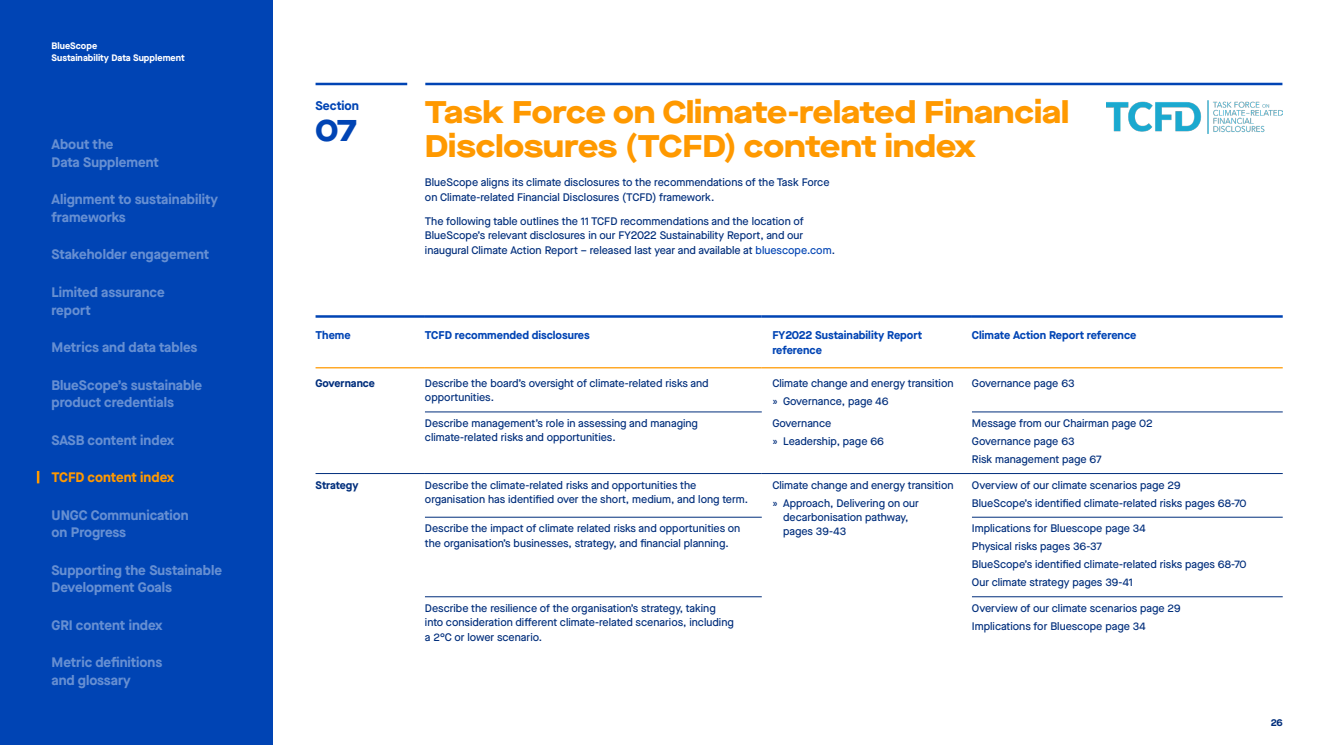
<style>
.page{position:relative;width:1325px;height:745px;background:#fff}
.page>*{position:absolute;margin:0;border:0;box-sizing:border-box;transform-origin:0 0}
.t1{font:800 expanded 31.25px/33.8px "Maison Neue";color:#f90}
.t2{font:800 expanded 31.25px "Maison Neue";color:#0044b4}
.t3{font:700 13.75px/17.5px "Maison Neue";color:#668fd2}
.t4{font:700 13.75px "Maison Neue";color:#f90}
.t5{font:700 12.5px "Maison Neue";color:#0044b4}
.t6{font:700 11.25px/14.8px "Maison Neue";color:#0044b4}
.t7{font:500 11px/17.9px "Maison Neue";color:#002e7c}
.t8{font:700 11px "Maison Neue";color:#002e7c}
.t9{font:700 10px "Maison Neue";color:#002e7c}
.t10{font:700 9.38px/11.9px "Maison Neue";color:#fff}
.s1{color:#0044b4}
</style>
<div class="page">
<div style="left:0;top:0;width:273px;height:744px;background:#0044b4"></div>
<svg style="left:37px;top:471px;width:2px;height:12px"></svg>
<hr style="left:315px;top:315px;width:110px;height:2px;background:#0044b4">
<hr style="left:425px;top:315px;width:336px;height:2px;background:#0044b4">
<hr style="left:761px;top:315px;width:210px;height:2px;background:#0044b4">
<hr style="left:971px;top:315px;width:311px;height:2px;background:#0044b4">
<hr style="left:315px;top:367px;width:110px;height:1px;background:#f90">
<hr style="left:425px;top:367px;width:336px;height:1px;background:#f90">
<hr style="left:761px;top:367px;width:210px;height:1px;background:#f90">
<hr style="left:971px;top:367px;width:311px;height:1px;background:#f90">
<hr style="left:425px;top:411px;width:336px;height:1px;background:#002e7c">
<hr style="left:971px;top:411px;width:311px;height:1px;background:#002e7c">
<hr style="left:315px;top:473px;width:110px;height:1px;background:#002e7c">
<hr style="left:425px;top:473px;width:336px;height:1px;background:#002e7c">
<hr style="left:761px;top:473px;width:210px;height:1px;background:#002e7c">
<hr style="left:971px;top:473px;width:311px;height:1px;background:#002e7c">
<hr style="left:425px;top:516px;width:336px;height:1px;background:#002e7c">
<hr style="left:425px;top:596px;width:336px;height:1px;background:#002e7c">
<hr style="left:971px;top:516px;width:311px;height:1px;background:#002e7c">
<hr style="left:971px;top:596px;width:311px;height:1px;background:#002e7c">
<hr style="left:425px;top:83px;width:857px;height:2px;background:#0044b4">
<hr style="left:315px;top:83px;width:92px;height:2px;background:#0044b4">
<img style="left:1106px;top:100px;width:176px;height:33px">
<p class="t10" style="left:51px;top:40px;width:135px">BlueScope<br>Sustainability Data Supplement</p>
<p class="t3" style="left:51px;top:135px;width:109px">About the<br>Data Supplement</p>
<p class="t3" style="left:51px;top:190px;width:168px">Alignment to sustainability frameworks</p>
<p class="t3" style="left:51px;top:245px;width:159px">Stakeholder engagement</p>
<p class="t3" style="left:51px;top:283px;width:115px">Limited assurance report</p>
<p class="t3" style="left:51px;top:338px;width:147px">Metrics and data tables</p>
<p class="t3" style="left:51px;top:375px;width:152px">BlueScope’s sustainable product credentials</p>
<p class="t3" style="left:51px;top:430px;width:124px">SASB content index</p>
<p class="t4" style="left:51px;top:467px;width:124px">TCFD content index</p>
<p class="t3" style="left:51px;top:505px;width:139px">UNGC Communication on Progress</p>
<p class="t3" style="left:51px;top:560px;width:172px">Supporting the Sustainable<br>Development Goals</p>
<p class="t3" style="left:51px;top:615px;width:113px">GRI content index</p>
<p class="t3" style="left:51px;top:652px;width:112px">Metric definitions and glossary</p>
<p class="t5" style="left:315px;top:96px;width:45px">Section</p>
<h1 class="t2" style="left:315px;top:107px;width:43px">07</h1>
<h1 class="t1" style="left:425px;top:94px;width:645px">Task Force on Climate-related Financial<br>Disclosures (TCFD) content index</h1>
<p class="t7" style="left:425px;top:175px;width:406px;line-height:14.8px">BlueScope aligns its climate disclosures to the recommendations of the Task Force on Climate-related Financial Disclosures (TCFD) framework.</p>
<p class="t7" style="left:425px;top:213px;width:411px;line-height:14.8px">The following table outlines the 11 TCFD recommendations and the location of<br>BlueScope’s relevant disclosures in our FY2022 Sustainability Report, and our inaugural Climate Action Report – released last year and available at <span class="s1">bluescope.com</span>.</p>
<p class="t6" style="left:315px;top:327px;width:37px">Theme</p>
<p class="t6" style="left:425px;top:327px;width:166px">TCFD recommended disclosures</p>
<p class="t6" style="left:772px;top:327px;width:151px">FY2022 Sustainability Report reference</p>
<p class="t6" style="left:971px;top:327px;width:166px">Climate Action Report reference</p>
<p class="t8" style="left:315px;top:375px;width:61px">Governance</p>
<p class="t7" style="left:425px;top:375px;width:285px;line-height:14.4px">Describe the board’s oversight of climate-related risks and opportunities.</p>
<p class="t7" style="left:772px;top:373px;width:183px;line-height:18.2px">Climate change and energy transition » Governance, page 46</p>
<p class="t7" style="left:772px;top:413px;width:113px;line-height:18.2px">Governance<br>» Leadership, page 66</p>
<p class="t7" style="left:971px;top:373px;width:104px">Governance page 63</p>
<p class="t7" style="left:425px;top:415px;width:274px;line-height:14.4px">Describe management’s role in assessing and managing climate-related risks and opportunities.</p>
<p class="t7" style="left:971px;top:414px;width:182px">Message from our Chairman page 02<br>Governance page 63<br>Risk management page 67</p>
<p class="t7" style="left:971px;top:475px;width:276px">Overview of our climate scenarios page 29<br>BlueScope’s identified climate-related risks pages 68-70</p>
<p class="t8" style="left:315px;top:476px;width:44px">Strategy</p>
<p class="t7" style="left:425px;top:477px;width:325px;line-height:14.4px">Describe the climate-related risks and opportunities the organisation has identified over the short, medium, and long term.</p>
<p class="t7" style="left:772px;top:475px;width:183px">Climate change and energy transition » Approach, Delivering on our</p>
<p class="t7" style="left:783px;top:509px;width:127px;line-height:14.4px">decarbonisation pathway, pages 39-43</p>
<p class="t7" style="left:425px;top:520px;width:317px;line-height:14.4px">Describe the impact of climate related risks and opportunities on the organisation’s businesses, strategy, and financial planning.</p>
<p class="t7" style="left:971px;top:519px;width:276px">Implications for Bluescope page 34<br>Physical risks pages 36-37<br>BlueScope’s identified climate-related risks pages 68-70<br>Our climate strategy pages 39-41</p>
<p class="t7" style="left:425px;top:600px;width:310px;line-height:14.4px">Describe the resilience of the organisation’s strategy, taking into consideration different climate-related scenarios, including a 2°C or lower scenario.</p>
<p class="t7" style="left:971px;top:598px;width:210px">Overview of our climate scenarios page 29<br>Implications for Bluescope page 34</p>
<p class="t9" style="left:1270px;top:715px;width:13px">26</p>
</div>
